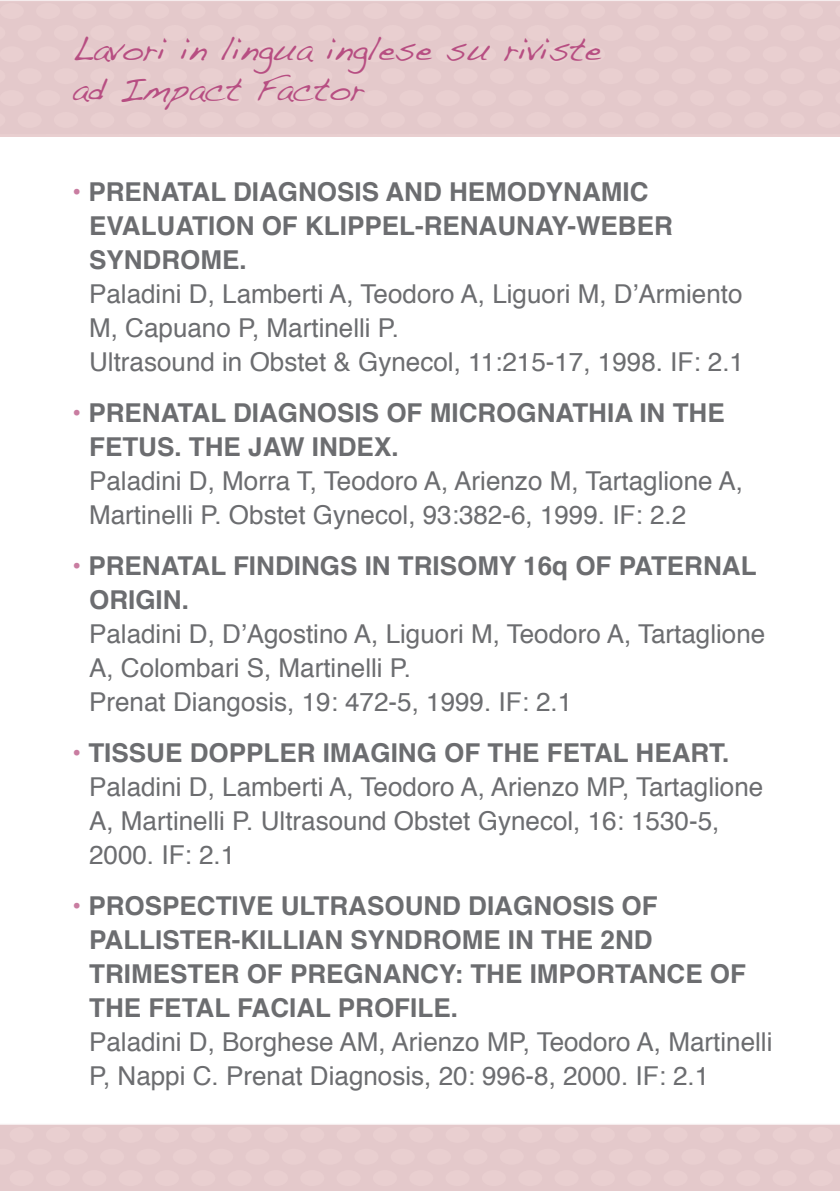
<style>
.page{position:relative;width:840px;height:1191px;background:#fff}
.page>*{position:absolute;margin:0;border:0;box-sizing:border-box;transform-origin:0 0}
.t1{font:33.4px "Handwriting Dakota";color:#b74e82}
.t2{font:26px "Helvetica";color:#6c6d70}
.t3{font:700 26px "Helvetica";color:#6c6d70}
.s1{font-weight:400;color:#c97da1}
</style>
<div class="page">
<div style="left:0;top:1px;width:839px;height:133px;background:#e4c9cb"></div>
<svg style="left:0;top:1124px;width:839px;height:1px"></svg>
<div style="left:0;top:1125px;width:839px;height:66px;background:#e4c9cb"></div>
<p class="t1" style="left:72px;top:29px;width:530px">Lavori in lingua inglese su riviste</p>
<p class="t1" style="left:72px;top:69px;width:294px">ad Impact Factor</p>
<p class="t3" style="left:72px;top:171px;width:577px"><span class="s1">•</span> PRENATAL DIAGNOSIS AND HEMODYNAMIC</p>
<p class="t3" style="left:89px;top:205px;width:585px">EVALUATION OF KLIPPEL-RENAUNAY-WEBER</p>
<p class="t3" style="left:89px;top:239px;width:159px">SYNDROME.</p>
<p class="t2" style="left:89px;top:274px;width:654px">Paladini D, Lamberti A, Teodoro A, Liguori M, D’Armiento</p>
<p class="t2" style="left:89px;top:308px;width:311px">M, Capuano P, Martinelli P.</p>
<p class="t2" style="left:89px;top:342px;width:656px">Ultrasound in Obstet &amp; Gynecol, 11:215-17, 1998. IF: 2.1</p>
<p class="t3" style="left:72px;top:392px;width:653px"><span class="s1">•</span> PRENATAL DIAGNOSIS OF MICROGNATHIA IN THE</p>
<p class="t3" style="left:89px;top:426px;width:311px">FETUS. THE JAW INDEX.</p>
<p class="t2" style="left:89px;top:461px;width:655px">Paladini D, Morra T, Teodoro A, Arienzo M, Tartaglione A,</p>
<p class="t2" style="left:89px;top:495px;width:598px">Martinelli P. Obstet Gynecol, 93:382-6, 1999. IF: 2.2</p>
<p class="t3" style="left:72px;top:545px;width:685px"><span class="s1">•</span> PRENATAL FINDINGS IN TRISOMY 16q OF PATERNAL</p>
<p class="t3" style="left:89px;top:579px;width:101px">ORIGIN.</p>
<p class="t2" style="left:89px;top:614px;width:677px">Paladini D, D’Agostino A, Liguori M, Teodoro A, Tartaglione</p>
<p class="t2" style="left:89px;top:648px;width:323px">A, Colombari S, Martinelli P.</p>
<p class="t2" style="left:89px;top:682px;width:484px">Prenat Diangosis, 19: 472-5, 1999. IF: 2.1</p>
<p class="t3" style="left:72px;top:732px;width:658px"><span class="s1">•</span> TISSUE DOPPLER IMAGING OF THE FETAL HEART.</p>
<p class="t2" style="left:89px;top:767px;width:675px">Paladini D, Lamberti A, Teodoro A, Arienzo MP, Tartaglione</p>
<p class="t2" style="left:89px;top:801px;width:631px">A, Martinelli P. Ultrasound Obstet Gynecol, 16: 1530-5,</p>
<p class="t2" style="left:89px;top:835px;width:147px">2000. IF: 2.1</p>
<p class="t3" style="left:72px;top:885px;width:587px"><span class="s1">•</span> PROSPECTIVE ULTRASOUND DIAGNOSIS OF</p>
<p class="t3" style="left:89px;top:919px;width:564px">PALLISTER-KILLIAN SYNDROME IN THE 2ND</p>
<p class="t3" style="left:89px;top:953px;width:658px">TRIMESTER OF PREGNANCY: THE IMPORTANCE OF</p>
<p class="t3" style="left:89px;top:987px;width:370px">THE FETAL FACIAL PROFILE.</p>
<p class="t2" style="left:89px;top:1022px;width:684px">Paladini D, Borghese AM, Arienzo MP, Teodoro A, Martinelli</p>
<p class="t2" style="left:89px;top:1056px;width:621px">P, Nappi C. Prenat Diagnosis, 20: 996-8, 2000. IF: 2.1</p>
</div>
